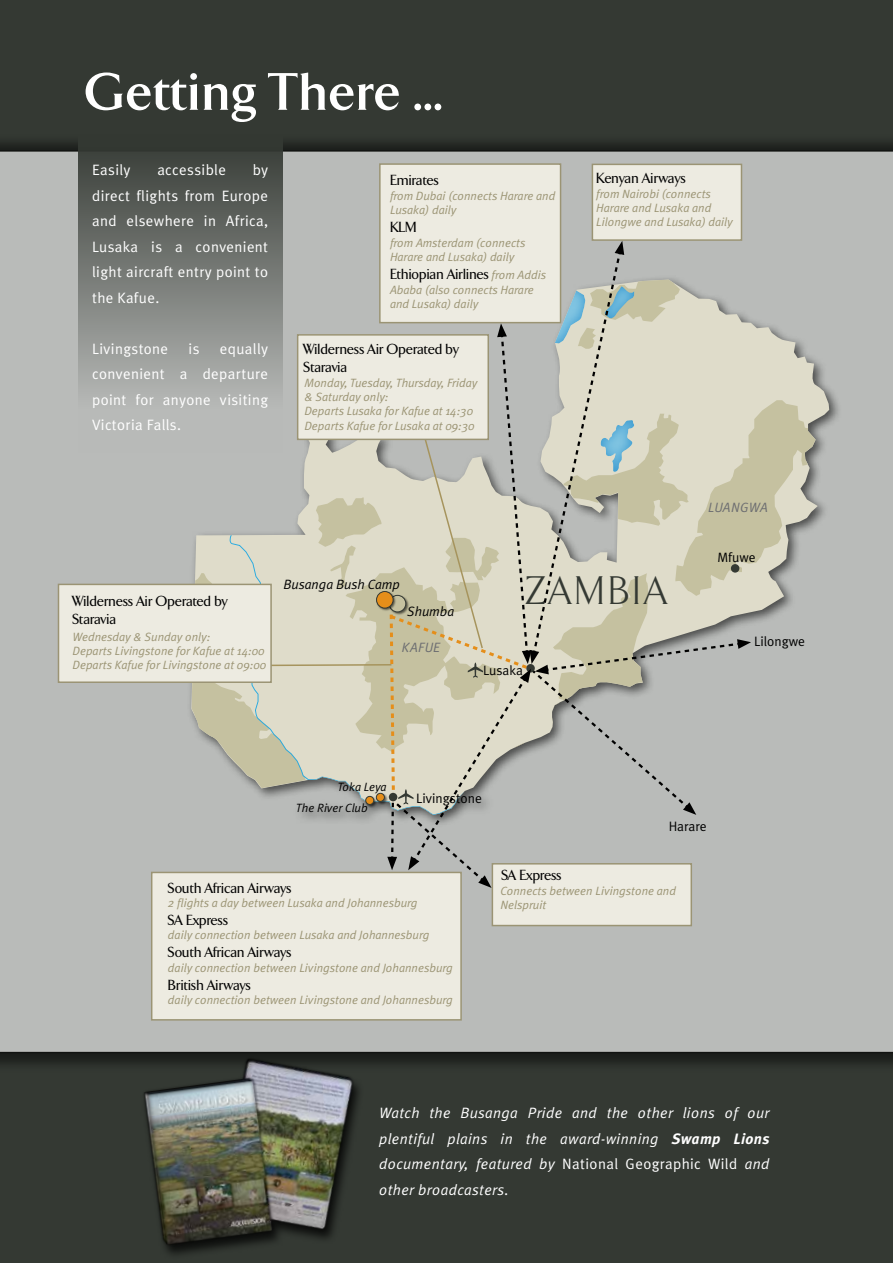
<style>
.page{position:relative;width:893px;height:1263px;background:#343933}
.page>*{position:absolute;margin:0;border:0;box-sizing:border-box;transform-origin:0 0}
.t1{font:700 54px "Arrow";letter-spacing:.025em;color:#fff}
.t2{font:300 40.8px "Arrow";letter-spacing:.075em;color:#343933}
.t3{font:15px/25.5px "Meta Plus Normal";letter-spacing:.025em;color:#fff;text-align:justify}
.t4{font:500 15px/18px "Arrow";color:#000}
.t5{font:italic 15px/25.5px "Meta Plus Normal";letter-spacing:.025em;color:#fff;text-align:justify}
.t6{font:13.65px "Meta Plus Normal";color:#000}
.t7{font:italic 13.5px "Meta Plus Normal";color:#000}
.t8{font:italic 13.5px "Meta Plus Normal";letter-spacing:.035em;color:#6d6e71}
.t9{font:13.5px "Meta Plus Normal";color:#000}
.t10{font:italic 12px/14.4px "Meta Plus Normal";color:#9b9474}
.t11{font:italic 12px "Meta Plus Normal";color:#000}
.s1{font-family:"Meta Plus Normal";font-weight:400;font-style:italic;font-size:12px;color:#9b9474}
.s2{font-family:"Meta Plus";font-weight:700}
.s3{font-style:normal}
</style>
<div class="page">
<div style="left:0;top:134px;width:893px;height:938px;background:#000;opacity:.75"></div>
<div style="left:0;top:150px;width:893px;height:903px;background:#b9bbb9"></div>
<div style="left:187px;top:275px;width:655px;height:553px;background:#000;opacity:.6"></div>
<div style="left:58px;top:584px;width:214px;height:99px;background:#edebe1;border:2px solid #9b9474"></div>
<div style="left:379px;top:163px;width:182px;height:160px;background:#edebe1;border:2px solid #9b9474"></div>
<div style="left:592px;top:164px;width:150px;height:77px;background:#edebe1;border:2px solid #9b9474"></div>
<div style="left:492px;top:863px;width:200px;height:63px;background:#edebe1;border:2px solid #9b9474"></div>
<svg style="left:192px;top:241px;width:624px;height:647px;background:#c9c9bc"></svg>
<div style="left:151px;top:872px;width:311px;height:148px;background:#edebe1;border:2px solid #9b9474"></div>
<div style="left:78px;top:122px;width:204px;height:330px;background:linear-gradient(to bottom,#30352f,#c7c9c7)"></div>
<div style="left:490px;top:1053px;width:297px;height:182px;background:#343933"></div>
<img style="left:129px;top:1038px;width:251px;height:217px">
<h1 class="t1" style="left:85px;top:62px;width:358px">Getting There ...</h1>
<p class="t3" style="left:92px;top:157px;width:177px;text-indent:160px">by direct flights from Europe and elsewhere in Africa, Lusaka is a convenient light aircraft entry point to the Kafue.</p>
<p class="t3" style="left:92px;top:157px;width:40px">Easily</p>
<p class="t3" style="left:157px;top:157px;width:70px">accessible</p>
<p class="t3" style="left:92px;top:336px;width:177px;text-indent:128px">equally convenient a departure point for anyone visiting Victoria Falls.</p>
<p class="t3" style="left:92px;top:336px;width:78px">Livingstone</p>
<p class="t3" style="left:189px;top:336px;width:12px">is</p>
<p class="t4" style="left:390px;top:172px;width:50px">Emirates</p>
<p class="t10" style="left:390px;top:188px;width:167px">from Dubai (connects Harare and<br>Lusaka) daily</p>
<p class="t4" style="left:390px;top:219px;width:28px">KLM</p>
<p class="t10" style="left:390px;top:235px;width:137px">from Amsterdam (connects<br>Harare and Lusaka) daily</p>
<p class="t4" style="left:390px;top:266px;width:158px">Ethiopian Airlines <span class="s1">from Addis</span></p>
<p class="t10" style="left:390px;top:282px;width:145px">Ababa (also connects Harare and Lusaka) daily</p>
<p class="t4" style="left:304px;top:340px;width:157px">Wilderness Air Operated by<br>Staravia</p>
<p class="t10" style="left:304px;top:375px;width:174px">Monday, Tuesday, Thursday, Friday &amp; Saturday only:<br>Departs Lusaka for Kafue at 14:30<br>Departs Kafue for Lusaka at 09:30</p>
<p class="t4" style="left:596px;top:170px;width:91px">Kenyan Airways</p>
<p class="t10" style="left:596px;top:186px;width:138px">from Nairobi (connects<br>Harare and Lusaka and<br>Lilongwe and Lusaka) daily</p>
<p class="t8" style="left:708px;top:499px;width:60px">Luangwa</p>
<p class="t9" style="left:717px;top:549px;width:40px">Mfuwe</p>
<p class="t4" style="left:72px;top:593px;width:157px">Wilderness Air Operated by<br>Staravia</p>
<p class="t10" style="left:72px;top:629px;width:195px">Wednesday &amp; Sunday only:<br>Departs Livingstone for Kafue at 14:00<br>Departs Kafue for Livingstone at 09:00</p>
<p class="t7" style="left:284px;top:576px;width:118px">Busanga Bush Camp</p>
<p class="t7" style="left:407px;top:603px;width:48px">Shumba</p>
<p class="t8" style="left:402px;top:639px;width:40px">Kafue</p>
<h2 class="t2" style="left:526px;top:570px;width:142px">ZAMBIA</h2>
<p class="t9" style="left:483px;top:662px;width:41px">Lusaka</p>
<p class="t11" style="left:338px;top:780px;width:51px">Toka Leya</p>
<p class="t11" style="left:296px;top:801px;width:73px">The River Club</p>
<p class="t6" style="left:416px;top:790px;width:67px">Livingstone</p>
<p class="t6" style="left:669px;top:819px;width:40px">Harare</p>
<p class="t4" style="left:168px;top:879px;width:125px">South African Airways</p>
<p class="t10" style="left:168px;top:895px;width:251px">2 flights a day between Lusaka and Johannesburg</p>
<p class="t4" style="left:168px;top:911px;width:62px">SA Express</p>
<p class="t10" style="left:168px;top:928px;width:263px">daily connection between Lusaka and Johannesburg</p>
<p class="t4" style="left:168px;top:944px;width:125px">South African Airways</p>
<p class="t10" style="left:168px;top:960px;width:287px">daily connection between Livingstone and Johannesburg</p>
<p class="t4" style="left:168px;top:976px;width:84px">British Airways</p>
<p class="t10" style="left:168px;top:993px;width:287px">daily connection between Livingstone and Johannesburg</p>
<p class="t4" style="left:501px;top:866px;width:62px">SA Express</p>
<p class="t10" style="left:500px;top:883px;width:177px">Connects between Livingstone and<br>Nelspruit</p>
<p class="t6" style="left:754px;top:633px;width:52px">Lilongwe</p>
<p class="t5" style="left:379px;top:1100px;width:392px">Watch the Busanga Pride and the other lions of our plentiful plains in the award-winning <span class="s2">Swamp Lions </span>documentary, featured by <span class="s3">N ational Geographic Wild</span> and other broadcasters.</p>
</div>
